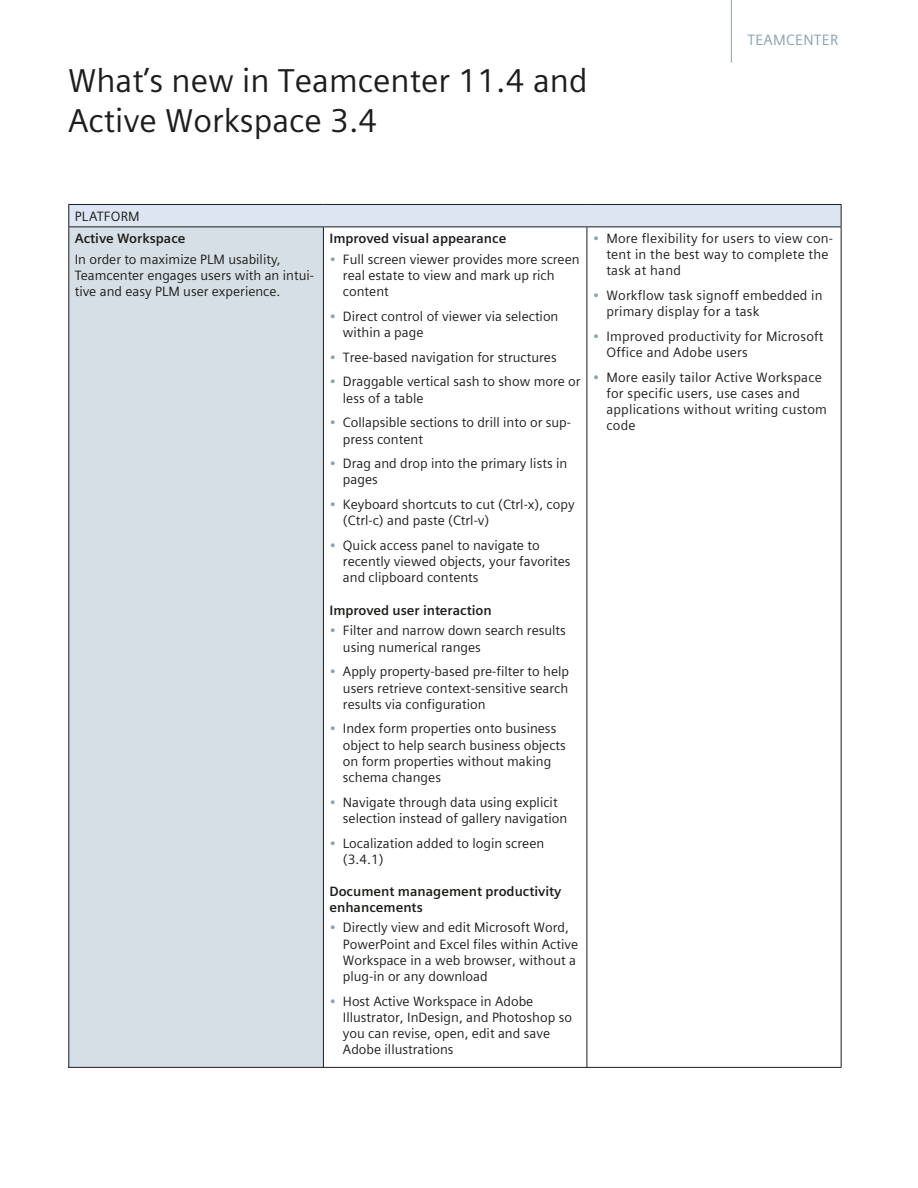
<style>
.page{position:relative;width:918px;height:1188px;background:#fff}
.page>*{position:absolute;margin:0;border:0;box-sizing:border-box;transform-origin:0 0}
.t1{font:33px/39.6px "Siemens Sans Global";color:#1d1d1b}
.t2{font:15px "Siemens Sans Global";letter-spacing:.015em;color:#8da3b0}
.t3{font:13.5px/16.2px "Siemens Sans Global";color:#1d1d1b}
.t4{font:700 13.5px/15.6px "Siemens Sans";color:#1d1d1b}
.t5{font:13.5px/16.2px "Siemens Sans";color:#1d1d1b}
.s1{color:#8da3b0}
</style>
<div class="page">
<hr style="left:731px;top:0;width:1px;height:63px;background:#8da3b0">
<div style="left:69px;top:204px;width:772px;height:23px;background:#dce5f1"></div>
<div style="left:69px;top:227px;width:254px;height:961px;background:#d6dfe5"></div>
<svg style="left:68px;top:205px;width:1px;height:22px"></svg>
<svg style="left:841px;top:205px;width:1px;height:22px"></svg>
<hr style="left:68px;top:227px;width:255px;height:1px;background:#1d1d1b">
<hr style="left:68px;top:227px;width:1px;height:961px;background:#1d1d1b">
<hr style="left:323px;top:227px;width:264px;height:1px;background:#1d1d1b">
<hr style="left:323px;top:227px;width:1px;height:961px;background:#1d1d1b">
<hr style="left:587px;top:227px;width:255px;height:1px;background:#1d1d1b">
<hr style="left:587px;top:227px;width:1px;height:961px;background:#1d1d1b">
<hr style="left:841px;top:227px;width:1px;height:961px;background:#1d1d1b">
<hr style="left:68px;top:204px;width:255px;height:1px;background:#1d1d1b">
<hr style="left:323px;top:204px;width:264px;height:1px;background:#1d1d1b">
<hr style="left:587px;top:204px;width:255px;height:1px;background:#1d1d1b">
<div style="left:0;top:1067px;width:918px;height:121px;background:#fff"></div>
<hr style="left:68px;top:1067px;width:773px;height:1px;background:#1d1d1b">
<h1 class="t1" style="left:68px;top:61px;width:521px">What’s new in Teamcenter 11.4 and<br>Active Workspace 3.4</h1>
<p class="t2" style="left:748px;top:29px;width:92px">TEAMCENTER</p>
<p class="t5" style="left:75px;top:208px;width:66px">PLATFORM</p>
<p class="t4" style="left:75px;top:231px;width:112px">Active Workspace</p>
<p class="t5" style="left:75px;top:251px;width:241px">In order to maximize PLM usability,<br>Teamcenter engages users with an intui&shy;tive and easy PLM user experience.</p>
<p class="t4" style="left:329px;top:231px;width:178px">Improved visual appearance</p>
<p class="t3" style="left:343px;top:251px;width:238px;text-indent:-14px"><span class="s1">•</span> Full screen viewer provides more screen real estate to view and mark up rich content</p>
<p class="t3" style="left:343px;top:308px;width:217px;text-indent:-14px"><span class="s1">•</span> Direct control of viewer via selection within a page</p>
<p class="t3" style="left:329px;top:349px;width:229px"><span class="s1">•</span> Tree-based navigation for structures</p>
<p class="t3" style="left:343px;top:374px;width:239px;text-indent:-14px"><span class="s1">•</span> Draggable vertical sash to show more or less of a table</p>
<p class="t3" style="left:343px;top:415px;width:230px;text-indent:-14px"><span class="s1">•</span> Collapsible sections to drill into or sup&shy;press content</p>
<p class="t3" style="left:343px;top:456px;width:226px;text-indent:-14px"><span class="s1">•</span> Drag and drop into the primary lists in pages</p>
<p class="t3" style="left:343px;top:496px;width:233px;text-indent:-14px"><span class="s1">•</span> Keyboard shortcuts to cut (Ctrl-x), copy (Ctrl-c) and paste (Ctrl-v)</p>
<p class="t3" style="left:343px;top:537px;width:229px;text-indent:-14px"><span class="s1">•</span> Quick access panel to navigate to recently viewed objects, your favorites and clipboard contents</p>
<p class="t4" style="left:329px;top:603px;width:164px">Improved user interaction</p>
<p class="t3" style="left:343px;top:623px;width:225px;text-indent:-14px"><span class="s1">•</span> Filter and narrow down search results using numerical ranges</p>
<p class="t3" style="left:343px;top:664px;width:228px;text-align:justify;text-indent:-14px"><span class="s1">•</span> Apply property-based pre-filter to help users retrieve context-sensitive search results via configuration</p>
<p class="t3" style="left:343px;top:721px;width:225px;text-indent:-14px"><span class="s1">•</span> Index form properties onto business object to help search business objects on form properties without making schema changes</p>
<p class="t3" style="left:343px;top:794px;width:226px;text-indent:-14px"><span class="s1">•</span> Navigate through data using explicit selection instead of gallery navigation</p>
<p class="t3" style="left:343px;top:835px;width:203px;text-indent:-14px"><span class="s1">•</span> Localization added to login screen (3.4.1)</p>
<p class="t4" style="left:329px;top:884px;width:234px">Document management productivity enhancements</p>
<p class="t3" style="left:343px;top:920px;width:237px;text-indent:-14px"><span class="s1">•</span> Directly view and edit Microsoft Word, PowerPoint and Excel files within Active Workspace in a web browser, without a plug-in or any download</p>
<p class="t3" style="left:343px;top:993px;width:231px;text-indent:-14px"><span class="s1">•</span> Host Active Workspace in Adobe<br>Illustrator, InDesign, and Photoshop so you can revise, open, edit and save<br>Adobe illustrations</p>
<p class="t3" style="left:606px;top:230px;width:228px;text-indent:-14px"><span class="s1">•</span> More flexibility for users to view con&shy;tent in the best way to complete the task at hand</p>
<p class="t3" style="left:606px;top:287px;width:218px;text-indent:-14px"><span class="s1">•</span> Workflow task signoff embedded in primary display for a task</p>
<p class="t3" style="left:606px;top:328px;width:219px;text-indent:-14px"><span class="s1">•</span> Improved productivity for Microsoft<br>Office and Adobe users</p>
<p class="t3" style="left:606px;top:369px;width:222px;text-indent:-14px"><span class="s1">•</span> More easily tailor Active Workspace for specific users, use cases and applications without writing custom code</p>
</div>
